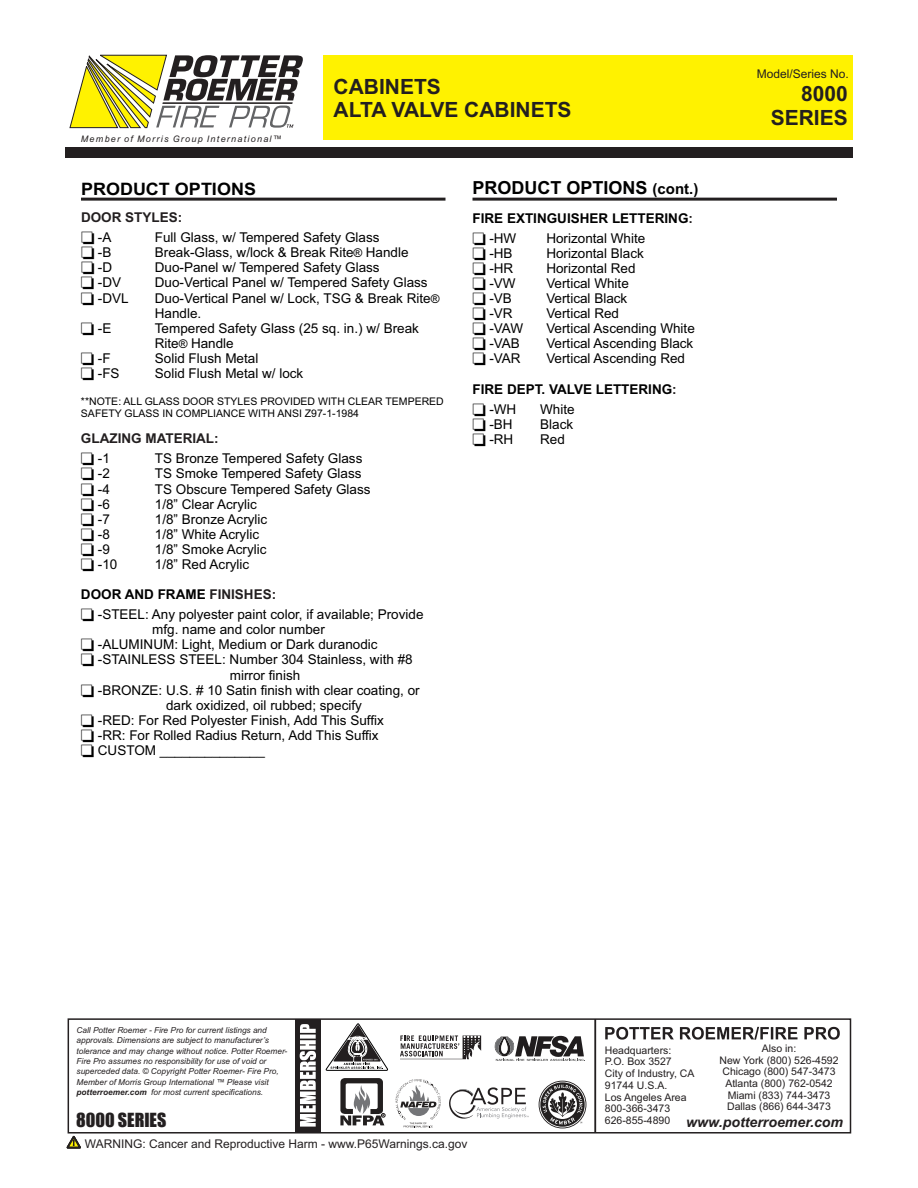
<style>
.page{position:relative;width:918px;height:1188px;background:#fff}
.page>*{position:absolute;margin:0;border:0;box-sizing:border-box;transform-origin:0 0}
.t1{font:700 21px "Arial";color:#231f20}
.t2{font:700 18px "Arial";color:#000}
.t3{font:18px "Impact";color:#231f20}
.t4{font:700 17.1px "Arial";color:#000;scale:1.05 1}
.t5{font:italic 700 14.1px "Arial";color:#231f20}
.t6{font:13.5px/15.1px "Arial";color:#000}
.t7{font:700 13.5px "Arial";color:#000}
.t8{font:700 13.5px "Arial";color:#231f20}
.t9{font:12px "Arial";color:#231f20}
.t10{font:10.5px/11.7px "Arial";color:#231f20;text-align:center}
.t11{font:10.5px/11.7px "Arial";color:#000}
.t12{font:italic 9px "Arial";letter-spacing:.14em;color:#231f20}
.t13{font:italic 8.25px/10.4px "Arial";color:#231f20}
.s1{font-size:15px}
.s2{font-size:12px}
.s3{color:#231f20}
.s4{font-weight:700}
</style>
<div class="page">
<div style="left:68px;top:1018px;width:783px;height:116px;border:2px solid #231f20"></div>
<div style="left:295px;top:1019px;width:25px;height:114px;background:#231f20"></div>
<svg style="left:494px;top:1035px;width:91px;height:27px"></svg>
<svg style="left:449px;top:1087px;width:80px;height:32px"></svg>
<svg style="left:400px;top:1035px;width:81px;height:24px"></svg>
<svg style="left:395px;top:1079px;width:46px;height:48px"></svg>
<svg style="left:340px;top:1078px;width:45px;height:47px"></svg>
<svg style="left:326px;top:1023px;width:62px;height:48px"></svg>
<svg style="left:539px;top:1081px;width:47px;height:47px"></svg>
<hr style="left:595px;top:1019px;width:1px;height:114px;background:#231f20">
<svg style="left:605px;top:1027px;width:235px;height:13px"></svg>
<svg style="left:300px;top:1024px;width:16px;height:103px;background:#c2c0c1"></svg>
<svg style="left:69px;top:54px;width:234px;height:75px"></svg>
<hr style="left:472px;top:198px;width:365px;height:3px;background:#231f20">
<hr style="left:81px;top:198px;width:365px;height:3px;background:#231f20">
<div style="left:65px;top:147px;width:788px;height:10px;background:#231f20"></div>
<div style="left:323px;top:55px;width:530px;height:85px;background:#fff200"></div>
<svg style="left:67px;top:1135px;width:14px;height:13px"></svg>
<p class="t12" style="left:81px;top:135px;width:202px">Member of Morris Group International™</p>
<p class="t4" style="left:81px;top:182px;width:168px">PRODUCT OPTIONS</p>
<p class="t9" style="left:757px;top:69px;width:94px">Model/Series No.</p>
<h1 class="t1" style="left:771px;top:109px;width:79px">SERIES</h1>
<h1 class="t1" style="left:334px;top:78px;width:109px">CABINETS</h1>
<h1 class="t1" style="left:801px;top:86px;width:48px">8000</h1>
<h1 class="t1" style="left:334px;top:102px;width:239px">ALTA VALVE CABINETS</h1>
<h2 class="t2" style="left:472px;top:181px;width:227px">PRODUCT OPTIONS <span class="s1">(cont.)</span></h2>
<p class="t8" style="left:81px;top:212px;width:103px">DOOR STYLES:</p>
<p class="t6" style="left:81px;top:231px;width:32px">□ -A</p>
<p class="t6" style="left:155px;top:231px;width:226px">Full Glass, w/ Tempered Safety Glass</p>
<p class="t6" style="left:81px;top:246px;width:32px">□ -B</p>
<p class="t6" style="left:155px;top:246px;width:255px">Break-Glass, w/lock &amp; Break Rite<span class="s2">®</span> Handle</p>
<p class="t6" style="left:81px;top:261px;width:33px">□ -D</p>
<p class="t6" style="left:155px;top:261px;width:226px">Duo-Panel w/ Tempered Safety Glass</p>
<p class="t6" style="left:81px;top:276px;width:42px">□ -DV</p>
<p class="t6" style="left:155px;top:276px;width:274px">Duo-Vertical Panel w/ Tempered Safety Glass</p>
<p class="t6" style="left:81px;top:291px;width:49px">□ -DVL</p>
<p class="t6" style="left:155px;top:291px;width:286px">Duo-Vertical Panel w/ Lock, TSG &amp; Break Rite<span class="s2">®<br></span>Handle.</p>
<p class="t6" style="left:81px;top:322px;width:32px">□ -E</p>
<p class="t6" style="left:155px;top:322px;width:266px">Tempered Safety Glass (25 sq. in.) w/ Break<br>Rite<span class="s2">®</span> Handle</p>
<p class="t6" style="left:81px;top:352px;width:31px">□ -F</p>
<p class="t6" style="left:155px;top:352px;width:105px">Solid Flush Metal</p>
<p class="t6" style="left:81px;top:367px;width:40px">□ -FS</p>
<p class="t6" style="left:155px;top:367px;width:150px">Solid Flush Metal w/ lock</p>
<p class="t11" style="left:81px;top:397px;width:364px">**NOTE: ALL GLASS DOOR STYLES PROVIDED WITH CLEAR TEMPERED<br>SAFETY GLASS IN COMPLIANCE WITH ANSI Z97-1-1984</p>
<p class="t8" style="left:81px;top:434px;width:139px">GLAZING MATERIAL:</p>
<p class="t6" style="left:81px;top:452px;width:30px">□ -1</p>
<p class="t6" style="left:155px;top:452px;width:209px">TS Bronze Tempered Safety Glass</p>
<p class="t6" style="left:81px;top:467px;width:30px">□ -2</p>
<p class="t6" style="left:155px;top:467px;width:208px">TS Smoke Tempered Safety Glass</p>
<p class="t6" style="left:81px;top:482px;width:30px">□ -4</p>
<p class="t6" style="left:155px;top:482px;width:217px">TS Obscure Tempered Safety Glass</p>
<p class="t6" style="left:81px;top:498px;width:30px">□ -6</p>
<p class="t6" style="left:155px;top:498px;width:104px">1/8” Clear Acrylic</p>
<p class="t6" style="left:81px;top:513px;width:30px">□ -7</p>
<p class="t6" style="left:155px;top:513px;width:114px">1/8” Bronze Acrylic</p>
<p class="t6" style="left:81px;top:528px;width:30px">□ -8</p>
<p class="t6" style="left:155px;top:528px;width:106px">1/8” White Acrylic</p>
<p class="t6" style="left:81px;top:543px;width:30px">□ -9</p>
<p class="t6" style="left:155px;top:543px;width:113px">1/8” Smoke Acrylic</p>
<p class="t6" style="left:81px;top:558px;width:38px">□ -10</p>
<p class="t6" style="left:155px;top:558px;width:96px">1/8” Red Acrylic</p>
<p class="t7" style="left:81px;top:589px;width:197px">DOOR AND FRAME <span class="s3">FINISHES:</span></p>
<p class="t6" style="left:152px;top:608px;width:273px;text-indent:-71px">□ -STEEL: Any polyester paint color, if available; Provide mfg. name and color number</p>
<p class="t6" style="left:81px;top:638px;width:298px">□ -ALUMINUM: Light, Medium or Dark duranodic</p>
<p class="t6" style="left:230px;top:653px;width:184px;text-indent:-149px">□ -STAINLESS STEEL: Number 304 Stainless, with #8 mirror finish</p>
<p class="t6" style="left:166px;top:684px;width:255px;text-indent:-85px">□ -BRONZE: U.S. # 10 Satin finish with clear coating, or dark oxidized, oil rubbed; specify</p>
<p class="t6" style="left:81px;top:714px;width:304px">□ -RED: For Red Polyester Finish, Add This Suffix</p>
<p class="t6" style="left:81px;top:729px;width:299px">□ -RR: For Rolled Radius Return, Add This Suffix</p>
<p class="t6" style="left:81px;top:744px;width:185px">□ CUSTOM ______________</p>
<p class="t7" style="left:472px;top:213px;width:222px">FIRE EXTINGUISHER LETTERING<span class="s3">:</span></p>
<p class="t6" style="left:473px;top:232px;width:45px">□ -HW</p>
<p class="t6" style="left:546px;top:232px;width:101px">Horizontal White</p>
<p class="t6" style="left:473px;top:247px;width:42px">□ -HB</p>
<p class="t6" style="left:546px;top:247px;width:99px">Horizontal Black</p>
<p class="t6" style="left:473px;top:262px;width:42px">□ -HR</p>
<p class="t6" style="left:546px;top:262px;width:91px">Horizontal Red</p>
<p class="t6" style="left:473px;top:277px;width:45px">□ -VW</p>
<p class="t6" style="left:546px;top:277px;width:84px">Vertical White</p>
<p class="t6" style="left:473px;top:292px;width:41px">□ -VB</p>
<p class="t6" style="left:546px;top:292px;width:83px">Vertical Black</p>
<p class="t6" style="left:473px;top:307px;width:42px">□ -VR</p>
<p class="t6" style="left:546px;top:307px;width:74px">Vertical Red</p>
<p class="t6" style="left:473px;top:322px;width:52px">□ -VAW</p>
<p class="t6" style="left:546px;top:322px;width:150px">Vertical Ascending White</p>
<p class="t6" style="left:473px;top:337px;width:49px">□ -VAB</p>
<p class="t6" style="left:546px;top:337px;width:149px">Vertical Ascending Black</p>
<p class="t6" style="left:473px;top:352px;width:50px">□ -VAR</p>
<p class="t6" style="left:546px;top:352px;width:140px">Vertical Ascending Red</p>
<p class="t7" style="left:473px;top:384px;width:206px">FIRE DEPT. VALVE LETTERING<span class="s3">:</span></p>
<p class="t6" style="left:473px;top:403px;width:45px">□ -WH</p>
<p class="t6" style="left:540px;top:403px;width:36px">White</p>
<p class="t6" style="left:472px;top:418px;width:42px">□ -BH</p>
<p class="t6" style="left:540px;top:418px;width:35px">Black</p>
<p class="t6" style="left:472px;top:433px;width:42px">□ -RH</p>
<p class="t6" style="left:540px;top:433px;width:26px">Red</p>
<p class="t13" style="left:77px;top:1026px;width:212px">Call Potter Roemer - Fire Pro for current listings and approvals. Dimensions are subject to manufacturer’s tolerance and may change without notice. Potter Roemer-Fire Pro assumes no responsibility for use of void or superceded data. © Copyright Potter Roemer- Fire Pro, Member of Morris Group International ™ Please visit <span class="s4">potterroemer.com</span> for most current specifications.</p>
<h2 class="t3" style="left:76px;top:1112px;width:92px">8000 SERIES</h2>
<p class="t10" style="left:720px;top:1043px;width:121px">Also in:<br>New York (800) 526-4592<br>Chicago (800) 547-3473<br>Atlanta (800) 762-0542<br>Miami (833) 744-3473<br>Dallas (866) 644-3473</p>
<p class="t10" style="left:605px;top:1045px;width:91px;text-align:left">Headquarters:<br>P.O. Box 3527<br>City of Industry, CA<br>91744 U.S.A.<br>Los Angeles Area<br>800-366-3473</p>
<p class="t5" style="left:605px;top:1117px;width:240px"><sup>626-855-4890</sup> www.potterroemer.com</p>
<p class="t9" style="left:85px;top:1139px;width:384px">WARNING: Cancer and Reproductive Harm - www.P65Warnings.ca.gov</p>
</div>
